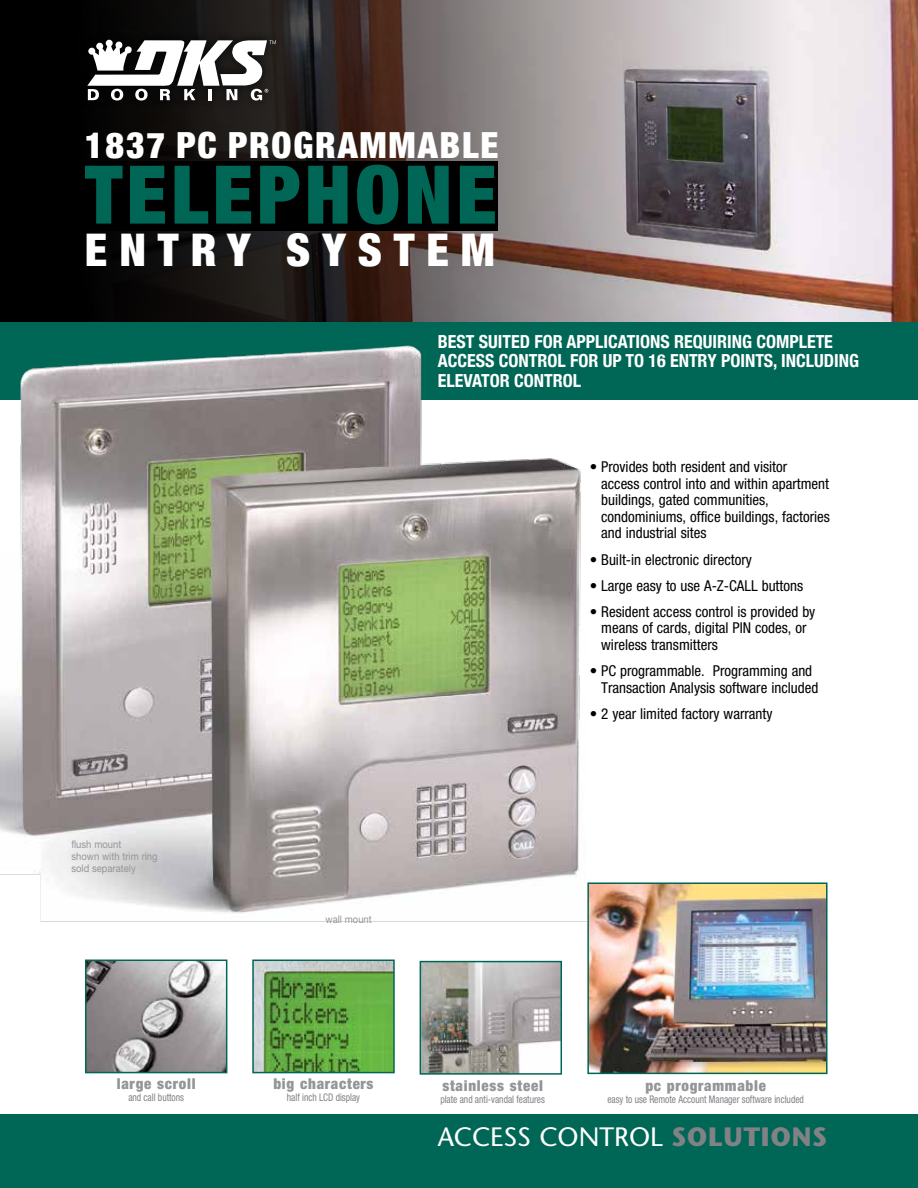
<style>
.page{position:relative;width:918px;height:1188px;background:#fff}
.page>*{position:absolute;margin:0;border:0;box-sizing:border-box;transform-origin:0 0}
.t1{font:900 condensed 81px "Helvetica Neue";letter-spacing:.05em;color:#065}
.t2{font:900 condensed 45px "Helvetica Neue";color:#fff}
.t3{font:900 condensed 36px "Helvetica Neue";letter-spacing:.05em;color:#fff}
.t4{font:26.55px "Stone Sans";color:#fff}
.t5{font:700 condensed 18px/19.5px "Helvetica Neue";color:#fff}
.t6{font:condensed 15px/16.5px "Helvetica Neue";color:#000}
.t7{font:900 condensed 15px "Helvetica Neue";letter-spacing:.05em;color:#939598}
.t8{font:condensed 10.5px "Helvetica Neue";color:#808285;scale:.9 1}
.t9{font:10.5px/12px "Helvetica Neue";color:#939598;scale:.9 1}
.s1{font-weight:700;color:#808285}
</style>
<div class="page">
<svg style="left:57px;top:0;width:861px;height:322px;background:#7a6e6d"></svg>
<div style="left:0;top:1114px;width:918px;height:74px;background:#065"></div>
<div style="left:79px;top:161px;width:419px;height:69px;background:#000"></div>
<div style="left:78px;top:31px;width:207px;height:79px;background:#000;opacity:.75"></div>
<svg style="left:87px;top:40px;width:189px;height:61px"></svg>
<div style="left:0;top:322px;width:918px;height:78px;background:#065"></div>
<img style="left:590px;top:885px;width:235px;height:186px">
<div style="left:587px;top:882px;width:241px;height:192px;border:2px solid #065"></div>
<img style="left:423px;top:964px;width:136px;height:108px">
<div style="left:420px;top:961px;width:142px;height:114px;border:2px solid #065"></div>
<img style="left:88px;top:963px;width:136px;height:107px">
<div style="left:85px;top:960px;width:142px;height:113px;border:2px solid #065"></div>
<img style="left:255px;top:963px;width:137px;height:107px">
<div style="left:252px;top:960px;width:143px;height:113px;border:2px solid #065"></div>
<img style="left:0;top:345px;width:587px;height:577px">
<div style="left:0;top:0;width:57px;height:322px;background:#000"></div>
<h3 class="t3" style="left:85px;top:123px;width:415px">1837 PC PROGRAMMABLE</h3>
<h1 class="t1" style="left:85px;top:145px;width:413px">TELEPHONE</h1>
<h2 class="t2" style="left:85px;top:222px;width:67px">E NTR</h2>
<h2 class="t2" style="left:227px;top:222px;width:166px">Y SYSTEM</h2>
<p class="t5" style="left:438px;top:331px;width:423px">BEST SUITED FOR APPLICATIONS REQUIRING COMPLETE<br>ACCESS CONTROL FOR UP TO 16 ENTRY POINTS, INCLUDING<br>ELEVATOR CONTROL</p>
<p class="t9" style="left:71px;top:838px;width:97px">flush mount<br>shown with trim ring sold separately</p>
<p class="t7" style="left:117px;top:1075px;width:80px">large scroll</p>
<p class="t8" style="left:128px;top:1092px;width:63px">and call buttons</p>
<p class="t6" style="left:601px;top:459px;width:230px;text-indent:-11px">• Provides both resident and visitor<br>access control into and within apartment buildings, gated communities, condominiums, office buildings, factories and industrial sites</p>
<p class="t6" style="left:590px;top:551px;width:164px">• Built-in electronic directory</p>
<p class="t6" style="left:590px;top:577px;width:215px">• Large easy to use A-Z-CALL buttons</p>
<p class="t6" style="left:601px;top:603px;width:216px;text-indent:-11px">• Resident access control is provided by means of cards, digital PIN codes, or wireless transmitters</p>
<p class="t6" style="left:601px;top:663px;width:219px;text-indent:-11px">• PC programmable. Programming and<br>Transaction Analysis software included</p>
<p class="t6" style="left:590px;top:705px;width:184px">• 2 year limited factory warranty</p>
<p class="t9" style="left:326px;top:913px;width:53px">wall mount</p>
<p class="t7" style="left:273px;top:1075px;width:102px">big characters</p>
<p class="t8" style="left:287px;top:1092px;width:83px">half inch LCD display</p>
<p class="t7" style="left:442px;top:1076px;width:102px">stainless steel</p>
<p class="t8" style="left:440px;top:1093px;width:118px">plate and anti-vandal features</p>
<p class="t7" style="left:645px;top:1076px;width:122px">pc programmable</p>
<p class="t8" style="left:607px;top:1093px;width:220px">easy to use Remote Account Manager software included</p>
<h3 class="t4" style="left:438px;top:1120px;width:389px">ACCESS CONTROL <span class="s1">SOLUTIONS</span></h3>
</div>
